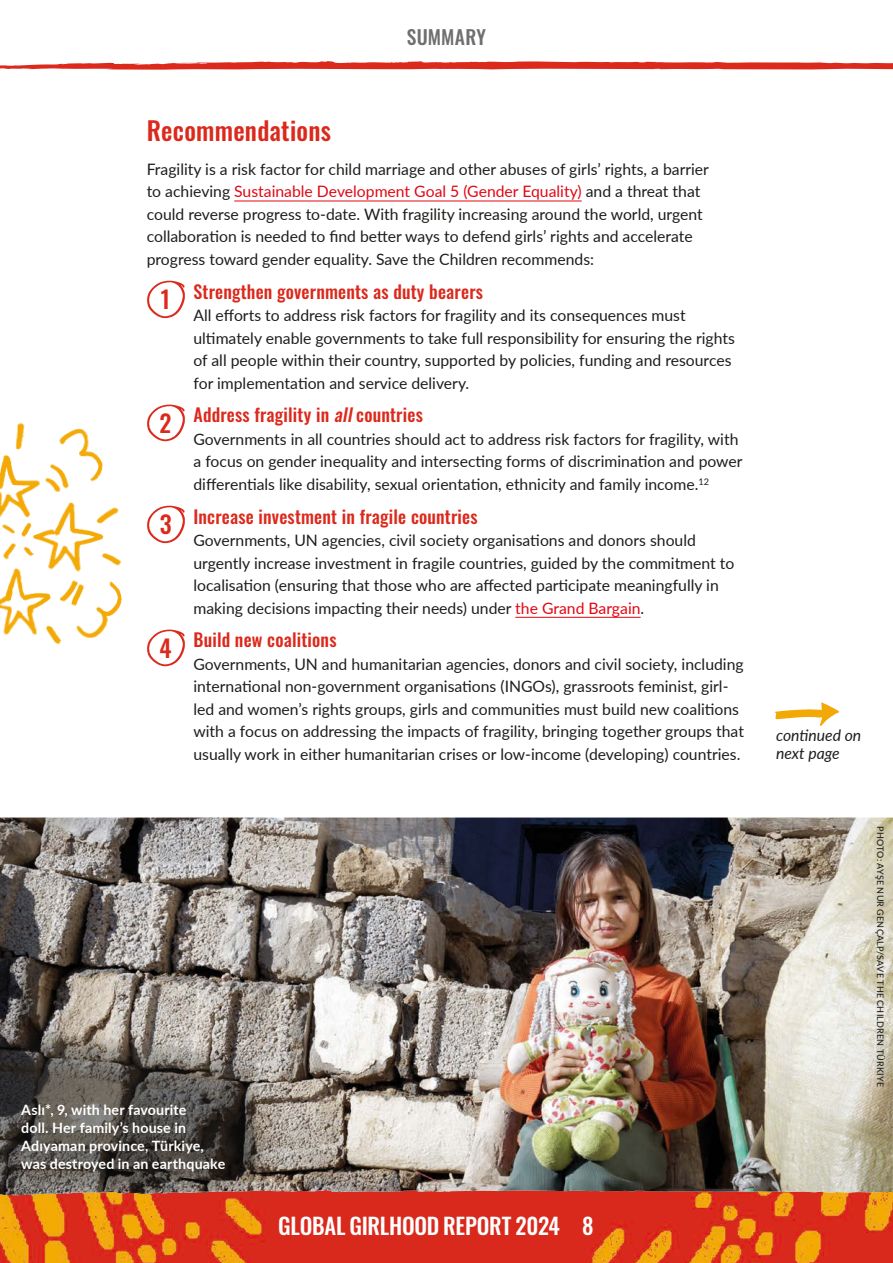
<style>
.page{position:relative;width:893px;height:1263px;background:#fff}
.page>*{position:absolute;margin:0;border:0;box-sizing:border-box;transform-origin:0 0}
.t1{font:500 25.5px "Oswald";letter-spacing:.01em;color:#db291c}
.t2{font:500 22.5px "Oswald";letter-spacing:-.015em;color:#fff}
.t3{font:500 19.5px "Oswald";letter-spacing:.01em;color:#706f6f}
.t4{font:500 18px "Oswald";letter-spacing:.01em;color:#db291c}
.t5{font:15.75px/22.5px "Lato";color:#1d1d1b}
.t6{font:italic 15.75px/18px "Lato";color:#1d1d1b}
.t7{font:700 14.25px/18px "Lato";letter-spacing:.01em;color:#fff}
.t8{font:500 9px "Lato";letter-spacing:.025em;color:#1d1d1b}
.s1{color:#e30613}
.s2{font-size:24px}
.s3{font-style:italic}
</style>
<div class="page">
<svg style="left:0;top:61px;width:893px;height:9px"></svg>
<img style="left:0;top:1195px;width:893px;height:67px">
<hr style="left:234px;top:201px;width:348px;height:1px;background:#e30613">
<hr style="left:515px;top:617px;width:126px;height:1px;background:#e30613">
<img style="left:147px;top:280px;width:38px;height:39px">
<img style="left:147px;top:404px;width:38px;height:38px">
<img style="left:147px;top:505px;width:38px;height:39px">
<img style="left:147px;top:629px;width:38px;height:38px">
<img style="left:775px;top:702px;width:64px;height:24px">
<img style="left:630px;top:817px;width:263px;height:378px">
<img style="left:0;top:817px;width:630px;height:378px">
<svg style="left:0;top:1023px;width:270px;height:168px;background:#5f5a54"></svg>
<img style="left:0;top:423px;width:122px;height:221px">
<p class="t3" style="left:407px;top:19px;width:81px">SUMMARY</p>
<h1 class="t1" style="left:147px;top:108px;width:186px">Recommendations</h1>
<p class="t5" style="left:147px;top:157px;width:564px">Fragility is a risk factor for child marriage and other abuses of girls’ rights, a barrier to achieving <span class="s1">Sustainable Development Goal 5 (Gender Equality)</span> and a threat that could reverse progress to-date. With fragility increasing around the world, urgent collaboration is needed to find better ways to defend girls’ rights and accelerate progress toward gender equality. Save the Children recommends:</p>
<p class="t4" style="left:161px;top:275px;width:324px"><span class="s2">1</span> Strengthen governments as duty bearers</p>
<p class="t5" style="left:193px;top:303px;width:543px">All efforts to address risk factors for fragility and its consequences must ultimately enable governments to take full responsibility for ensuring the rights of all people within their country, supported by policies, funding and resources for implementation and service delivery.</p>
<p class="t4" style="left:160px;top:399px;width:265px"><span class="s2">2</span> Address fragility in <span class="s3">all</span>countries</p>
<p class="t5" style="left:193px;top:427px;width:551px">Governments in all countries should act to address risk factors for fragility, with a focus on gender inequality and intersecting forms of discrimination and power differentials like disability, sexual orientation, ethnicity and family income.<sup>12</sup></p>
<p class="t4" style="left:160px;top:500px;width:319px"><span class="s2">3</span> Increase investment in fragile countries</p>
<p class="t5" style="left:193px;top:528px;width:542px">Governments, UN agencies, civil society organisations and donors should urgently increase investment in fragile countries, guided by the commitment to localisation (ensuring that those who are affected participate meaningfully in making decisions impacting their needs) under <span class="s1">the Grand Bargain</span>.</p>
<p class="t4" style="left:160px;top:624px;width:178px"><span class="s2">4</span> Build new coalitions</p>
<p class="t5" style="left:193px;top:652px;width:552px">Governments, UN and humanitarian agencies, donors and civil society, including international non-government organisations (INGOs), grassroots feminist, girl&shy;led and women’s rights groups, girls and communities must build new coalitions with a focus on addressing the impacts of fragility, bringing together groups that usually work in either humanitarian crises or low-income (developing) countries.</p>
<p class="t7" style="left:21px;top:1100px;width:206px">Aslı*, 9, with her favourite<br>doll. Her family’s house in<br>Adıyaman province, Türkiye, was destroyed in an earthquake</p>
<h2 class="t2" style="left:278px;top:1206px;width:317px">GLOBAL GIRLHOOD REPORT 2024 8</h2>
<p class="t6" style="left:776px;top:726px;width:87px">continued on next page</p>
<p class="t8" style="left:887px;top:826px;width:263px;rotate:90deg">PHOTO: AYŞE NUR GENÇALP/SAVE THE CHILDREN TÜRKIYE</p>
</div>
